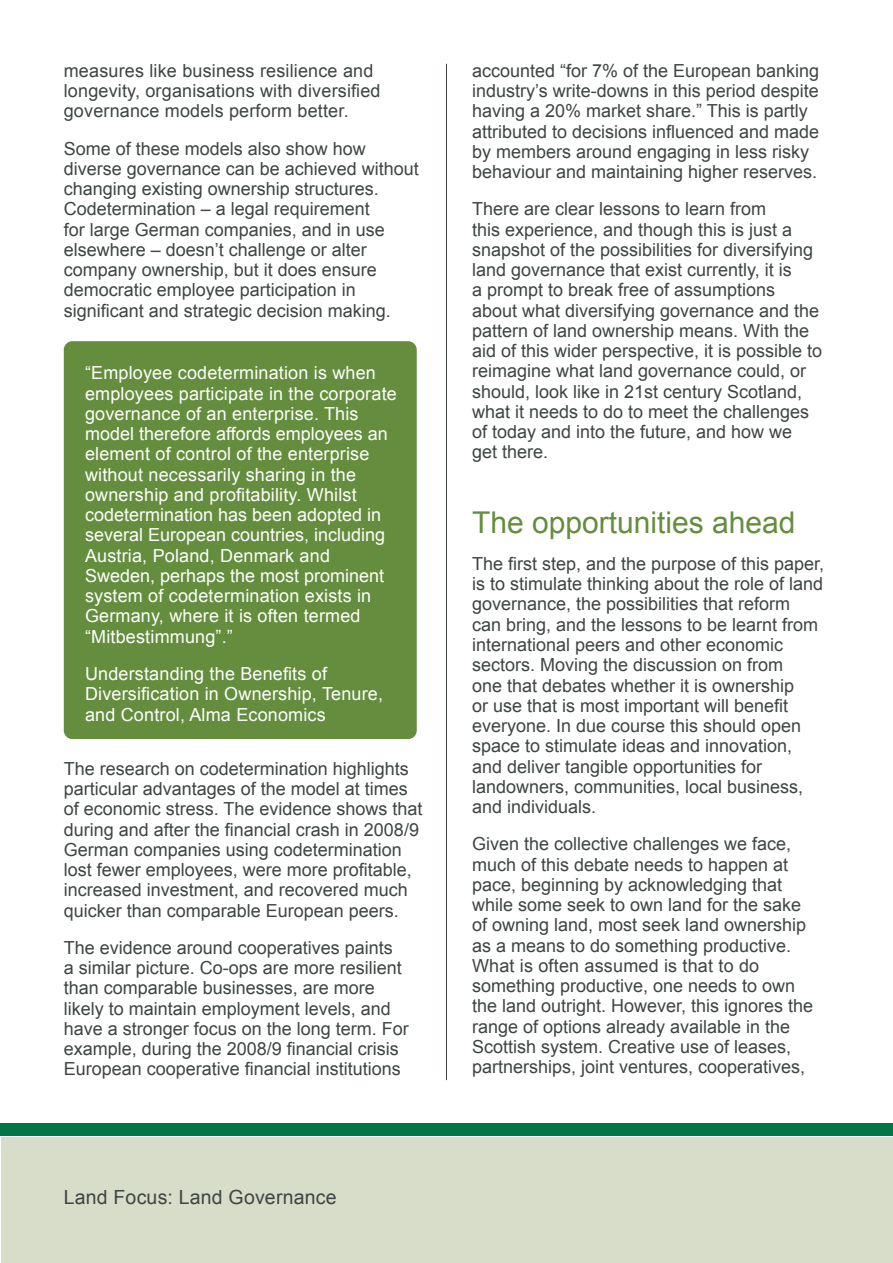
<style>
.page{position:relative;width:893px;height:1263px;background:#fff}
.page>*{position:absolute;margin:0;border:0;box-sizing:border-box;transform-origin:0 0}
.Heading{font:30px "Arial";color:#648d3d}
.t1{font:19.5px "Arial";letter-spacing:.01em;color:#3e4543}
.Body{font:18px/20.2px "Arial";color:#3e4543}
.Highlight_body{font:18px/20.2px "Arial";letter-spacing:.01em;color:#fff}
</style>
<div class="page">
<div style="left:1px;top:1138px;width:891px;height:125px;background:#d8ddc9"></div>
<div style="left:0;top:1123px;width:893px;height:12px;background:#007749"></div>
<div style="left:64px;top:341px;width:353px;height:398px;background:#648d3d;border-radius:9px"></div>
<hr style="left:446px;top:64px;width:1px;height:1016px;background:#3e4543">
<p class="Body" style="left:64px;top:61px;width:318px">measures like business resilience and longevity, organisations with diversified governance models perform better.</p>
<p class="Body" style="left:64px;top:138px;width:357px">Some of these models also show how diverse governance can be achieved without changing existing ownership structures.<br>Codetermination – a legal requirement<br>for large German companies, and in use elsewhere – doesn’t challenge or alter company ownership, but it does ensure democratic employee participation in significant and strategic decision making.</p>
<p class="Highlight_body" style="left:85px;top:363px;width:313px">“Employee codetermination is when employees participate in the corporate governance of an enterprise. This model therefore affords employees an element of control of the enterprise without necessarily sharing in the ownership and profitability. Whilst codetermination has been adopted in several European countries, including Austria, Poland, Denmark and Sweden, perhaps the most prominent system of codetermination exists in Germany, where it is often termed “Mitbestimmung”.”</p>
<p class="Highlight_body" style="left:85px;top:664px;width:300px">Understanding the Benefits of<br>Diversification in Ownership, Tenure, and Control, Alma Economics</p>
<p class="Body" style="left:64px;top:758px;width:360px">The research on codetermination highlights particular advantages of the model at times of economic stress. The evidence shows that during and after the financial crash in 2008/9<br>German companies using codetermination lost fewer employees, were more profitable, increased investment, and recovered much quicker than comparable European peers.</p>
<p class="Body" style="left:64px;top:937px;width:347px">The evidence around cooperatives paints<br>a similar picture. Co-ops are more resilient than comparable businesses, are more likely to maintain employment levels, and have a stronger focus on the long term. For example, during the 2008/9 financial crisis European cooperative financial institutions</p>
<p class="t1" style="left:64px;top:1185px;width:274px">Land Focus: Land Governance</p>
<p class="Body" style="left:472px;top:61px;width:349px">accounted “for 7% of the European banking industry’s write-downs in this period despite having a 20% market share.” This is partly attributed to decisions influenced and made by members around engaging in less risky behaviour and maintaining higher reserves.</p>
<p class="Body" style="left:472px;top:199px;width:352px">There are clear lessons to learn from<br>this experience, and though this is just a snapshot of the possibilities for diversifying land governance that exist currently, it is<br>a prompt to break free of assumptions about what diversifying governance and the pattern of land ownership means. With the aid of this wider perspective, it is possible to reimagine what land governance could, or should, look like in 21st century Scotland, what it needs to do to meet the challenges of today and into the future, and how we<br>get there.</p>
<h1 class="Heading" style="left:472px;top:502px;width:325px">The opportunities ahead</h1>
<p class="Body" style="left:472px;top:554px;width:354px">The first step, and the purpose of this paper, is to stimulate thinking about the role of land governance, the possibilities that reform<br>can bring, and the lessons to be learnt from international peers and other economic sectors. Moving the discussion on from<br>one that debates whether it is ownership<br>or use that is most important will benefit everyone. In due course this should open space to stimulate ideas and innovation, and deliver tangible opportunities for landowners, communities, local business, and individuals.</p>
<p class="Body" style="left:472px;top:834px;width:343px">Given the collective challenges we face, much of this debate needs to happen at pace, beginning by acknowledging that while some seek to own land for the sake of owning land, most seek land ownership as a means to do something productive.<br>What is often assumed is that to do something productive, one needs to own the land outright. However, this ignores the range of options already available in the Scottish system. Creative use of leases, partnerships, joint ventures, cooperatives,</p>
</div>
